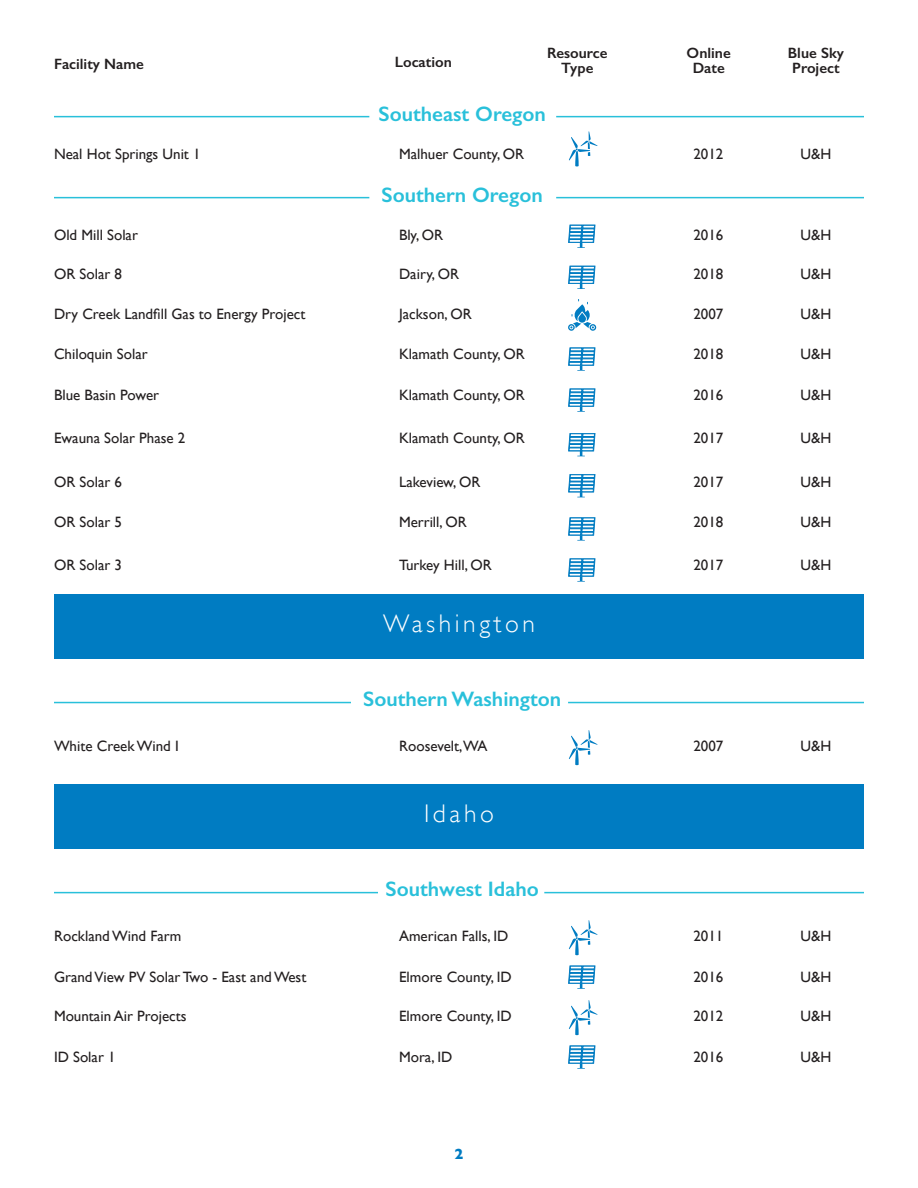
<style>
.page{position:relative;width:918px;height:1188px;background:#fff}
.page>*{position:absolute;margin:0;border:0;box-sizing:border-box;transform-origin:0 0}
.t1{font:300 25.5px "Gill Sans";letter-spacing:.14em;color:#fff}
.t2{font:600 21px "Gill Sans";color:#29c0da}
.t3{font:15px "Gill Sans";color:#231f20}
.t4{font:600 15px/15px "Gill Sans";color:#231f20;text-align:center}
.t5{font:700 15px "Gill Sans";color:#007cc2}
</style>
<div class="page">
<hr style="left:54px;top:116px;width:315px;height:1px;background:#29c0da">
<hr style="left:54px;top:197px;width:315px;height:1px;background:#29c0da">
<hr style="left:556px;top:116px;width:308px;height:1px;background:#29c0da">
<hr style="left:556px;top:197px;width:308px;height:1px;background:#29c0da">
<svg style="left:569px;top:131px;width:29px;height:35px"></svg>
<svg style="left:568px;top:299px;width:28px;height:32px"></svg>
<svg style="left:568px;top:225px;width:28px;height:23px"></svg>
<div style="left:581px;top:239px;width:13px;height:4px;border:1px solid #007cc2"></div>
<svg style="left:568px;top:347px;width:28px;height:24px"></svg>
<svg style="left:568px;top:433px;width:28px;height:23px"></svg>
<svg style="left:568px;top:517px;width:28px;height:24px"></svg>
<svg style="left:568px;top:266px;width:28px;height:23px"></svg>
<div style="left:581px;top:280px;width:13px;height:4px;border:1px solid #007cc2"></div>
<svg style="left:568px;top:388px;width:28px;height:24px"></svg>
<svg style="left:568px;top:474px;width:28px;height:23px"></svg>
<svg style="left:568px;top:558px;width:28px;height:24px"></svg>
<svg style="left:568px;top:966px;width:28px;height:23px"></svg>
<svg style="left:568px;top:1045px;width:28px;height:24px"></svg>
<div style="left:54px;top:594px;width:810px;height:64px;background:#007cc2"></div>
<div style="left:54px;top:784px;width:810px;height:64px;background:#007cc2"></div>
<hr style="left:54px;top:702px;width:297px;height:1px;background:#29c0da">
<hr style="left:54px;top:892px;width:324px;height:1px;background:#29c0da">
<hr style="left:568px;top:702px;width:296px;height:1px;background:#29c0da">
<hr style="left:544px;top:892px;width:320px;height:1px;background:#29c0da">
<svg style="left:569px;top:730px;width:29px;height:35px"></svg>
<svg style="left:569px;top:920px;width:29px;height:35px"></svg>
<svg style="left:569px;top:1000px;width:29px;height:35px"></svg>
<p class="t4" style="left:54px;top:57px;width:91px">Facility Name</p>
<p class="t4" style="left:395px;top:54px;width:59px">Location</p>
<p class="t4" style="left:547px;top:46px;width:62px">Resource<br>Type</p>
<p class="t4" style="left:687px;top:46px;width:46px">Online<br>Date</p>
<p class="t4" style="left:788px;top:46px;width:58px;text-align:left">Blue Sky<br>Project</p>
<p class="t2" style="left:379px;top:101px;width:169px">Southeast Oregon</p>
<p class="t3" style="left:54px;top:145px;width:148px">Neal Hot Springs Unit 1</p>
<p class="t3" style="left:399px;top:145px;width:127px">Malhuer County, OR</p>
<p class="t3" style="left:693px;top:145px;width:31px">2012</p>
<p class="t3" style="left:800px;top:145px;width:32px">U&amp;H</p>
<p class="t2" style="left:382px;top:182px;width:163px">Southern Oregon</p>
<p class="t3" style="left:54px;top:226px;width:85px">Old Mill Solar</p>
<p class="t3" style="left:54px;top:265px;width:70px">OR Solar 8</p>
<p class="t3" style="left:54px;top:305px;width:253px">Dry Creek Landfill Gas to Energy Project</p>
<p class="t3" style="left:54px;top:345px;width:95px">Chiloquin Solar</p>
<p class="t3" style="left:54px;top:386px;width:107px">Blue Basin Power</p>
<p class="t3" style="left:54px;top:430px;width:133px">Ewauna Solar Phase 2</p>
<p class="t3" style="left:399px;top:226px;width:46px">Bly, OR</p>
<p class="t3" style="left:399px;top:265px;width:62px">Dairy, OR</p>
<p class="t3" style="left:399px;top:305px;width:74px">Jackson, OR</p>
<p class="t3" style="left:399px;top:345px;width:127px">Klamath County, OR</p>
<p class="t3" style="left:399px;top:386px;width:127px">Klamath County, OR</p>
<p class="t3" style="left:399px;top:430px;width:127px">Klamath County, OR</p>
<p class="t3" style="left:693px;top:226px;width:31px">2016</p>
<p class="t3" style="left:693px;top:265px;width:31px">2018</p>
<p class="t3" style="left:693px;top:305px;width:31px">2007</p>
<p class="t3" style="left:693px;top:345px;width:31px">2018</p>
<p class="t3" style="left:693px;top:386px;width:31px">2016</p>
<p class="t3" style="left:693px;top:430px;width:31px">2017</p>
<p class="t3" style="left:800px;top:226px;width:32px">U&amp;H</p>
<p class="t3" style="left:800px;top:265px;width:32px">U&amp;H</p>
<p class="t3" style="left:800px;top:305px;width:32px">U&amp;H</p>
<p class="t3" style="left:800px;top:345px;width:32px">U&amp;H</p>
<p class="t3" style="left:800px;top:386px;width:32px">U&amp;H</p>
<p class="t3" style="left:800px;top:430px;width:32px">U&amp;H</p>
<p class="t3" style="left:54px;top:473px;width:70px">OR Solar 6</p>
<p class="t3" style="left:399px;top:473px;width:83px">Lakeview, OR</p>
<p class="t3" style="left:693px;top:473px;width:31px">2017</p>
<p class="t3" style="left:800px;top:473px;width:32px">U&amp;H</p>
<p class="t3" style="left:54px;top:513px;width:70px">OR Solar 5</p>
<p class="t3" style="left:399px;top:513px;width:69px">Merrill, OR</p>
<p class="t3" style="left:693px;top:513px;width:31px">2018</p>
<p class="t3" style="left:800px;top:513px;width:32px">U&amp;H</p>
<p class="t3" style="left:54px;top:556px;width:70px">OR Solar 3</p>
<p class="t3" style="left:399px;top:556px;width:94px">Turkey Hill, OR</p>
<p class="t3" style="left:693px;top:556px;width:31px">2017</p>
<p class="t3" style="left:800px;top:556px;width:32px">U&amp;H</p>
<p class="t1" style="left:383px;top:604px;width:153px">Washington</p>
<p class="t2" style="left:363px;top:686px;width:200px">Southern Washington</p>
<p class="t3" style="left:54px;top:737px;width:126px">White Creek Wind I</p>
<p class="t3" style="left:399px;top:737px;width:90px">Roosevelt,WA</p>
<p class="t3" style="left:693px;top:737px;width:31px">2007</p>
<p class="t3" style="left:800px;top:737px;width:32px">U&amp;H</p>
<p class="t1" style="left:424px;top:794px;width:71px">Idaho</p>
<p class="t2" style="left:385px;top:876px;width:155px">Southwest Idaho</p>
<p class="t3" style="left:54px;top:928px;width:129px">Rockland Wind Farm</p>
<p class="t3" style="left:54px;top:969px;width:254px">Grand View PV Solar Two - East and West</p>
<p class="t3" style="left:54px;top:1007px;width:134px">Mountain Air Projects</p>
<p class="t3" style="left:54px;top:1049px;width:63px">ID Solar 1</p>
<p class="t3" style="left:399px;top:928px;width:111px">American Falls, ID</p>
<p class="t3" style="left:399px;top:969px;width:114px">Elmore County, ID</p>
<p class="t3" style="left:399px;top:1007px;width:114px">Elmore County, ID</p>
<p class="t3" style="left:399px;top:1049px;width:55px">Mora, ID</p>
<p class="t3" style="left:693px;top:928px;width:31px">2011</p>
<p class="t3" style="left:693px;top:969px;width:31px">2016</p>
<p class="t3" style="left:693px;top:1007px;width:31px">2012</p>
<p class="t3" style="left:693px;top:1049px;width:31px">2016</p>
<p class="t3" style="left:800px;top:928px;width:32px">U&amp;H</p>
<p class="t3" style="left:800px;top:969px;width:32px">U&amp;H</p>
<p class="t3" style="left:800px;top:1007px;width:32px">U&amp;H</p>
<p class="t3" style="left:800px;top:1049px;width:32px">U&amp;H</p>
<p class="t5" style="left:455px;top:1142px;width:10px">2</p>
</div>
